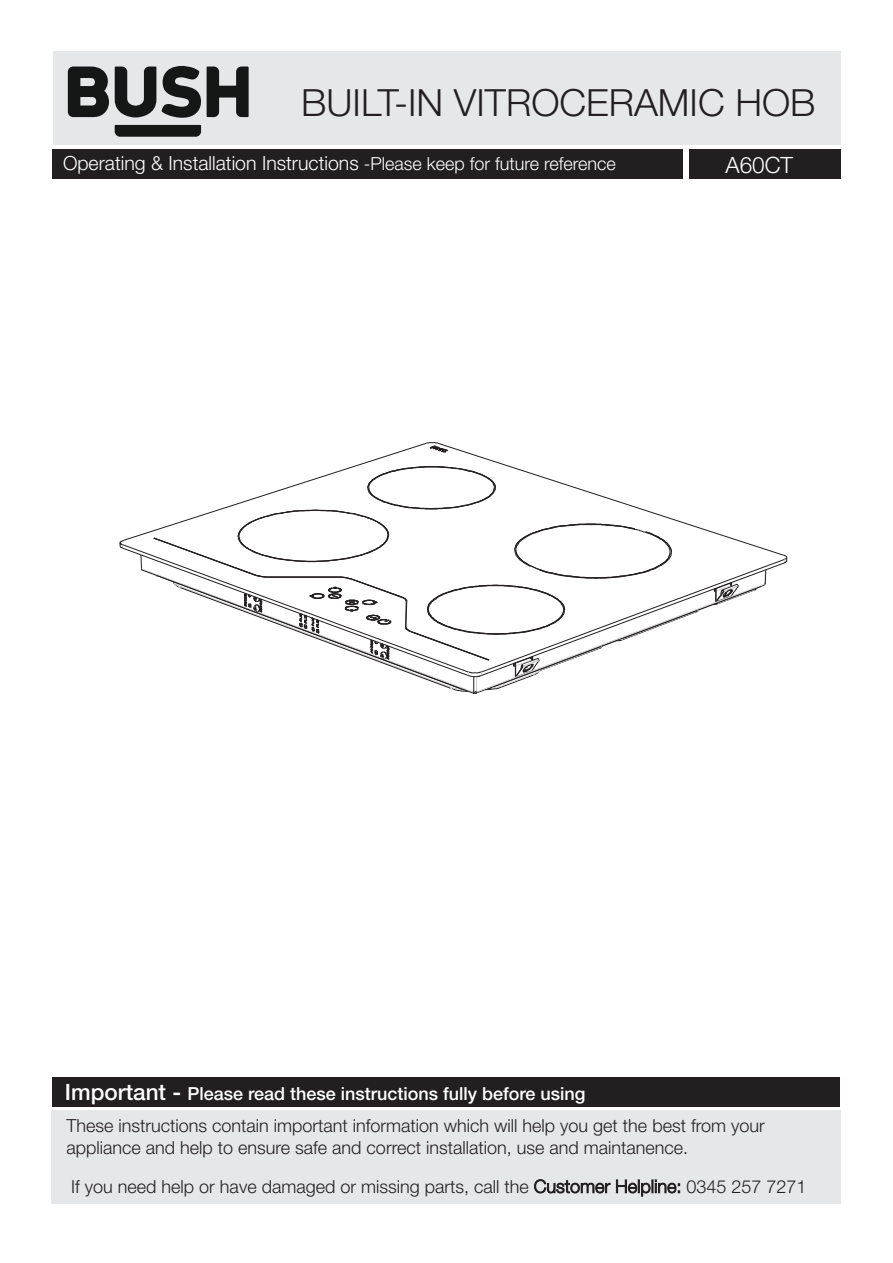
<style>
.page{position:relative;width:893px;height:1263px;background:#fff}
.page>*{position:absolute;margin:0;border:0;box-sizing:border-box;transform-origin:0 0}
.t1{font:300 37.5px "Helvetica Neue LT Std";color:#231f20}
.t2{font:300 22.5px "Helvetica Neue LT Std";color:#fff}
.t3{font:300 19.5px "Helvetica Neue LT Std";color:#fff}
.t4{font:300 18px/32px "Helvetica Neue LT Std";color:#231f20}
.s1{font-size:18px}
.s2{font-weight:800;font-size:22.5px;color:#fff}
.s3{font-weight:800;color:#fff}
</style>
<div class="page">
<svg style="left:120px;top:442px;width:667px;height:252px"></svg>
<div style="left:53px;top:51px;width:787px;height:94px;background:#e6e7e9"></div>
<div style="left:53px;top:150px;width:630px;height:29px;background:#231f20"></div>
<div style="left:689px;top:150px;width:151px;height:29px;background:#231f20"></div>
<div style="left:52px;top:1110px;width:789px;height:94px;background:#e6e7e9"></div>
<div style="left:52px;top:1077px;width:788px;height:30px;background:#231f20"></div>
<svg style="left:68px;top:66px;width:181px;height:71px"></svg>
<h1 class="t1" style="left:301px;top:89px;width:516px">BUILT-IN VITROCERAMIC HOB</h1>
<p class="t2" style="left:725px;top:156px;width:69px">A60CT</p>
<p class="t3" style="left:63px;top:156px;width:554px">Operating &amp; Installation Instructions <span class="s1">-Please keep for future reference</span></p>
<p class="t4" style="left:65px;top:1080px;width:701px"><span class="s2">Important -</span> <span class="s3">Please read these instructions fully before using<br></span>These instructions contain important information which will help you get the best from your</p>
<p class="t4" style="left:67px;top:1130px;width:741px;line-height:39px">appliance and help to ensure safe and correct installation, use and maintanence.<br>If you need help or have damaged or missing parts, call the Customer Helpline: 0345 257 7271</p>
</div>
